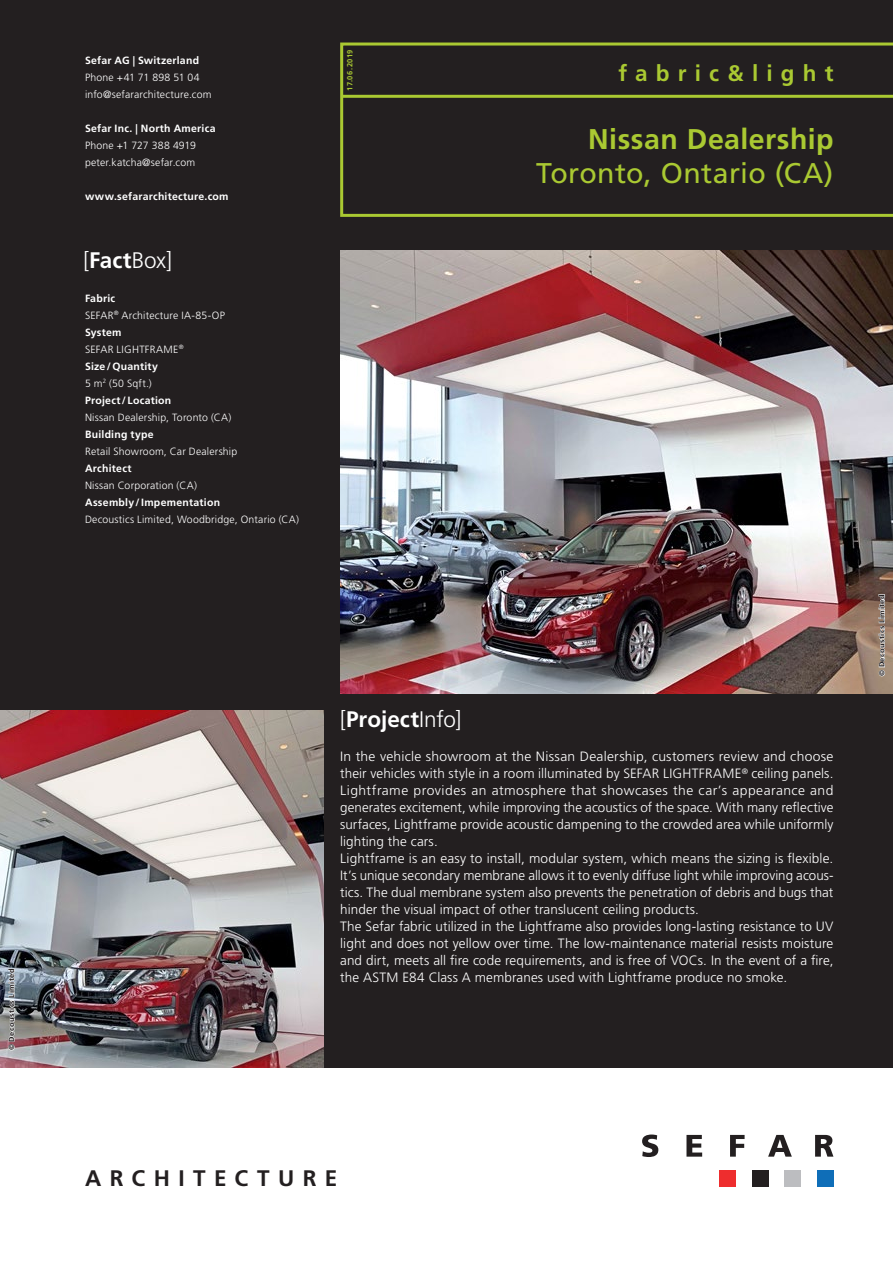
<style>
.page{position:relative;width:893px;height:1263px;background:#fff}
.page>*{position:absolute;margin:0;border:0;box-sizing:border-box;transform-origin:0 0}
.t1{font:28.5px "Frutiger LT Std";letter-spacing:.01em;color:#aac932}
.t2{font:700 28.5px "Frutiger LT Std";letter-spacing:.015em;color:#aac932}
.t3{font:700 22.5px "Frutiger LT Std";color:#fff}
.t4{font:700 22.5px "Frutiger LT Std";letter-spacing:.375em;color:#231f20}
.t5{font:700 22.5px "Frutiger LT Std";letter-spacing:.365em;color:#aac932}
.t6{font:300 22.5px "Frutiger LT Std";color:#fff}
.t7{font:300 13.5px/17px "Frutiger LT Std";letter-spacing:.01em;color:#fff}
.t8{font:300 10.5px/17px "Frutiger LT Std";letter-spacing:.015em;color:#fff}
.t9{font:700 10.5px "Frutiger LT Std";letter-spacing:.025em;color:#fff}
.t10{font:700 7.5px "Frutiger LT Std";letter-spacing:.065em;color:#231f20}
.t11{font:700 7.5px "Frutiger LT Std";letter-spacing:.05em;color:#aac932}
.s1{font-weight:700}
.s2{font-weight:300}
</style>
<div class="page">
<div style="left:817px;top:1170px;width:16px;height:16px;background:#0f6eb8"></div>
<div style="left:784px;top:1170px;width:17px;height:16px;background:#bcbdc0"></div>
<div style="left:752px;top:1170px;width:16px;height:16px;background:#231f20"></div>
<div style="left:719px;top:1170px;width:17px;height:16px;background:#ee2d2e"></div>
<svg style="left:642px;top:1134px;width:16px;height:23px"></svg>
<svg style="left:686px;top:1135px;width:16px;height:22px"></svg>
<svg style="left:730px;top:1135px;width:15px;height:22px"></svg>
<svg style="left:768px;top:1135px;width:24px;height:22px"></svg>
<svg style="left:815px;top:1135px;width:18px;height:22px"></svg>
<div style="left:0;top:0;width:893px;height:1067px;background:#231f20"></div>
<img style="left:0;top:710px;width:323px;height:357px">
<img style="left:340px;top:251px;width:553px;height:442px">
<svg style="left:7px;top:968px;width:8px;height:83px"></svg>
<svg style="left:878px;top:594px;width:8px;height:83px"></svg>
<svg style="left:340px;top:43px;width:553px;height:174px"></svg>
<hr style="left:342px;top:95px;width:551px;height:3px;background:#aac932">
<p class="t10" style="left:7px;top:1050px;width:83px;rotate:-90deg">© Decoustics Limited</p>
<p class="t9" style="left:85px;top:54px;width:116px">Sefar AG | Switzerland</p>
<p class="t8" style="left:85px;top:69px;width:128px">Phone +41 71 898 51 04 info@sefararchitecture.com</p>
<p class="t9" style="left:85px;top:122px;width:132px">Sefar Inc. | North America</p>
<p class="t8" style="left:85px;top:137px;width:112px">Phone +1 727 388 4919 peter.katcha@sefar.com</p>
<p class="t9" style="left:85px;top:190px;width:145px">www.sefararchitecture.com</p>
<h2 class="t6" style="left:83px;top:247px;width:90px">[<span class="s1">Fact</span>Box]</h2>
<p class="t8" style="left:85px;top:290px;width:141px"><span class="s1">Fabric<br></span>SEFAR<sup>®</sup> Architecture IA-85-OP<br><span class="s1">System<br></span>SEFAR LIGHTFRAME<sup>®<br></sup><span class="s1">Size/Quantity<br></span>5 m<sup>2</sup> (50 Sqft.)<br><span class="s1">Project/ Location</span></p>
<p class="t8" style="left:85px;top:409px;width:148px">Nissan Dealership, Toronto (CA)</p>
<p class="t9" style="left:85px;top:428px;width:70px">Building type</p>
<p class="t8" style="left:85px;top:443px;width:154px">Retail Showroom, Car Dealership</p>
<p class="t9" style="left:85px;top:462px;width:48px">Architect</p>
<p class="t8" style="left:85px;top:477px;width:113px">Nissan Corporation (CA)</p>
<p class="t9" style="left:85px;top:496px;width:137px">Assembly/Impementation</p>
<p class="t8" style="left:85px;top:511px;width:216px">Decoustics Limited, Woodbridge, Ontario (CA)</p>
<p class="t11" style="left:345px;top:91px;width:43px;rotate:-90deg">17.06.2019</p>
<h2 class="t5" style="left:618px;top:60px;width:216px">fabric&amp;light</h2>
<h1 class="t2" style="left:588px;top:122px;width:247px">Nissan Dealership</h1>
<h1 class="t1" style="left:536px;top:156px;width:299px">Toronto, Ontario (CA)</h1>
<h2 class="t3" style="left:340px;top:706px;width:123px"><span class="s2">[</span>Project<span class="s2">Info]</span></h2>
<p class="t7" style="left:340px;top:748px;width:495px">In the vehicle showroom at the Nissan Dealership, customers review and choose their vehicles with style in a room illuminated by SEFAR LIGHTFRAME<sup>®</sup> ceiling panels.<br>Lightframe provides an atmosphere that showcases the car’s appearance and generates excitement, while improving the acoustics of the space. With many reflective surfaces, Lightframe provide acoustic dampening to the crowded area while uniformly lighting the cars.<br>Lightframe is an easy to install, modular system, which means the sizing is flexible.<br>It’s unique secondary membrane allows it to evenly diffuse light while improving acous&shy;tics. The dual membrane system also prevents the penetration of debris and bugs that hinder the visual impact of other translucent ceiling products.<br>The Sefar fabric utilized in the Lightframe also provides long-lasting resistance to UV light and does not yellow over time. The low-maintenance material resists moisture and dirt, meets all fire code requirements, and is free of VOCs. In the event of a fire, the ASTM E84 Class A membranes used with Lightframe produce no smoke.</p>
<p class="t10" style="left:877px;top:676px;width:83px;rotate:-90deg">© Decoustics Limited</p>
<h2 class="t4" style="left:85px;top:1165px;width:254px">ARCHITECTURE</h2>
</div>
